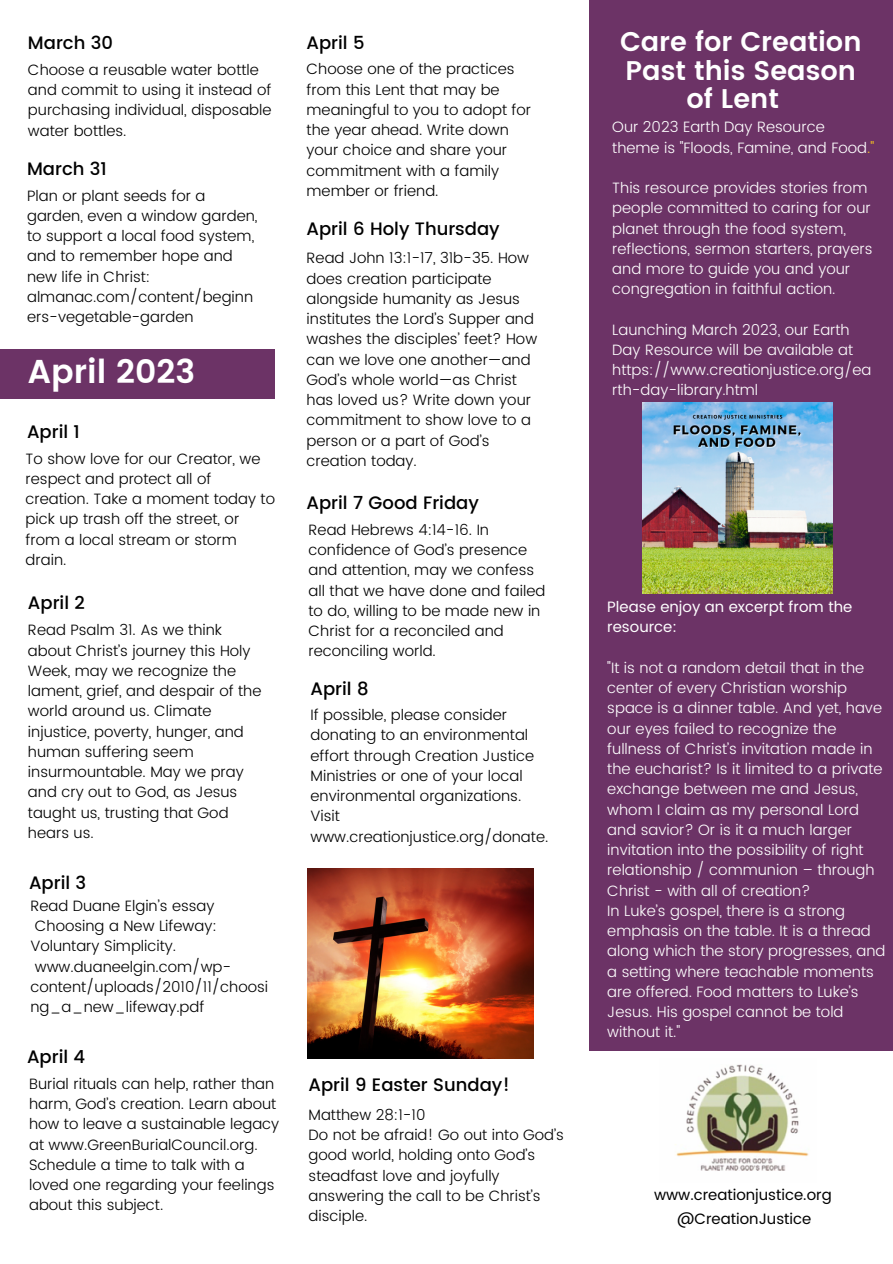
<style>
.page{position:relative;width:893px;height:1264px;background:#fff}
.page>*{position:absolute;margin:0;border:0;box-sizing:border-box;transform-origin:0 0}
.t1{font:600 33px "Poppins";color:#fff}
.t2{font:600 27px/28px "Poppins";color:#fff;text-align:center}
.t3{font:500 18px "Poppins";color:#000}
.t4{font:300 15px/20.2px "Poppins";color:#000}
.t5{font:300 15px/20.2px "Poppins";color:#fff}
.t6{font:15px/24.2px "Poppins";color:#000;text-align:center}
.t7{font:15px/20.2px "Poppins";color:#fff}
.s1{color:#f9c51d}
</style>
<div class="page">
<img style="left:307px;top:868px;width:226px;height:190px">
<div style="left:588px;top:0;width:304px;height:1050px;background:#6c3366"></div>
<img style="left:675px;top:1064px;width:134px;height:107px">
<div style="left:0;top:349px;width:275px;height:50px;background:#6c3366"></div>
<img style="left:642px;top:403px;width:190px;height:190px">
<p class="t3" style="left:28px;top:32px;width:87px">March 30</p>
<p class="t4" style="left:28px;top:59px;width:245px">Choose a reusable water bottle and commit to using it instead of purchasing individual, disposable water bottles.</p>
<p class="t3" style="left:27px;top:158px;width:81px">March 31</p>
<p class="t4" style="left:27px;top:185px;width:232px">Plan or plant seeds for a garden, even a window garden, to support a local food system, and to remember hope and new life in Christ: almanac.com/content/beginn ers-vegetable-garden</p>
<h1 class="t1" style="left:28px;top:352px;width:169px">April 2023</h1>
<p class="t3" style="left:27px;top:421px;width:54px">April 1</p>
<p class="t4" style="left:26px;top:448px;width:251px">To show love for our Creator, we respect and protect all of creation. Take a moment today to pick up trash off the street, or from a local stream or storm drain.</p>
<p class="t3" style="left:28px;top:592px;width:58px">April 2</p>
<p class="t4" style="left:28px;top:620px;width:235px">Read Psalm 31. As we think about Christ’s journey this Holy<br>Week, may we recognize the lament, grief, and despair of the world around us. Climate injustice, poverty, hunger, and human suffering seem insurmountable. May we pray and cry out to God, as Jesus taught us, trusting that God hears us.</p>
<p class="t3" style="left:29px;top:872px;width:59px">April 3</p>
<p class="t4" style="left:30px;top:895px;width:239px">Read Duane Elgin’s essay<br>Choosing a New Lifeway:<br>Voluntary Simplicity. www.duaneelgin.com/wp&shy;content/uploads/2010/11/choosi ng_a_new_lifeway.pdf</p>
<p class="t3" style="left:27px;top:1046px;width:60px">April 4</p>
<p class="t4" style="left:29px;top:1073px;width:252px">Burial rituals can help, rather than harm, God’s creation. Learn about how to leave a sustainable legacy at www.GreenBurialCouncil.org.<br>Schedule a time to talk with a loved one regarding your feelings about this subject.</p>
<p class="t3" style="left:306px;top:32px;width:60px">April 5</p>
<p class="t4" style="left:306px;top:59px;width:226px">Choose one of the practices from this Lent that may be meaningful to you to adopt for the year ahead. Write down your choice and share your commitment with a family member or friend.</p>
<p class="t3" style="left:306px;top:218px;width:195px">April 6 Holy Thursday</p>
<p class="t4" style="left:306px;top:248px;width:232px">Read John 13:1-17, 31b-35. How does creation participate alongside humanity as Jesus institutes the Lord’s Supper and washes the disciples’ feet? How can we love one another—and<br>God’s whole world—as Christ has loved us? Write down your commitment to show love to a person or a part of God’s creation today.</p>
<p class="t3" style="left:306px;top:492px;width:174px">April 7 Good Friday</p>
<p class="t4" style="left:308px;top:519px;width:238px">Read Hebrews 4:14-16. In confidence of God’s presence and attention, may we confess all that we have done and failed to do, willing to be made new in<br>Christ for a reconciled and reconciling world.</p>
<p class="t3" style="left:310px;top:678px;width:60px">April 8</p>
<p class="t4" style="left:310px;top:705px;width:239px">If possible, please consider donating to an environmental effort through Creation Justice<br>Ministries or one of your local environmental organizations.<br>Visit www.creationjustice.org/donate.</p>
<p class="t3" style="left:308px;top:1074px;width:203px">April 9 Easter Sunday!</p>
<p class="t4" style="left:308px;top:1104px;width:257px">Matthew 28:1-10<br>Do not be afraid! Go out into God’s good world, holding onto God’s steadfast love and joyfully answering the call to be Christ’s disciple.</p>
<h2 class="t2" style="left:620px;top:28px;width:243px">Care for Creation<br>Past this Season of Lent</h2>
<p class="t5" style="left:612px;top:117px;width:263px">Our 2023 Earth Day Resource theme is "Floods, Famine, and Food<span class="s1">."</span></p>
<p class="t5" style="left:612px;top:178px;width:262px">This resource provides stories from people committed to caring for our planet through the food system, reflections, sermon starters, prayers and more to guide you and your congregation in faithful action.</p>
<p class="t5" style="left:612px;top:319px;width:261px">Launching March 2023, our Earth<br>Day Resource will be available at https://www.creationjustice.org/ea rth-day-library.html</p>
<p class="t7" style="left:607px;top:597px;width:246px">Please enjoy an excerpt from the resource:</p>
<p class="t5" style="left:607px;top:657px;width:280px">"It is not a random detail that in the center of every Christian worship space is a dinner table. And yet, have our eyes failed to recognize the fullness of Christ’s invitation made in the eucharist? Is it limited to a private exchange between me and Jesus, whom I claim as my personal Lord and savior? Or is it a much larger invitation into the possibility of right relationship / communion – through Christ - with all of creation?<br>In Luke’s gospel, there is a strong emphasis on the table. It is a thread along which the story progresses, and a setting where teachable moments are offered. Food matters to Luke’s Jesus. His gospel cannot be told without it."</p>
<p class="t6" style="left:654px;top:1182px;width:179px">www.creationjustice.org @CreationJustice</p>
</div>
